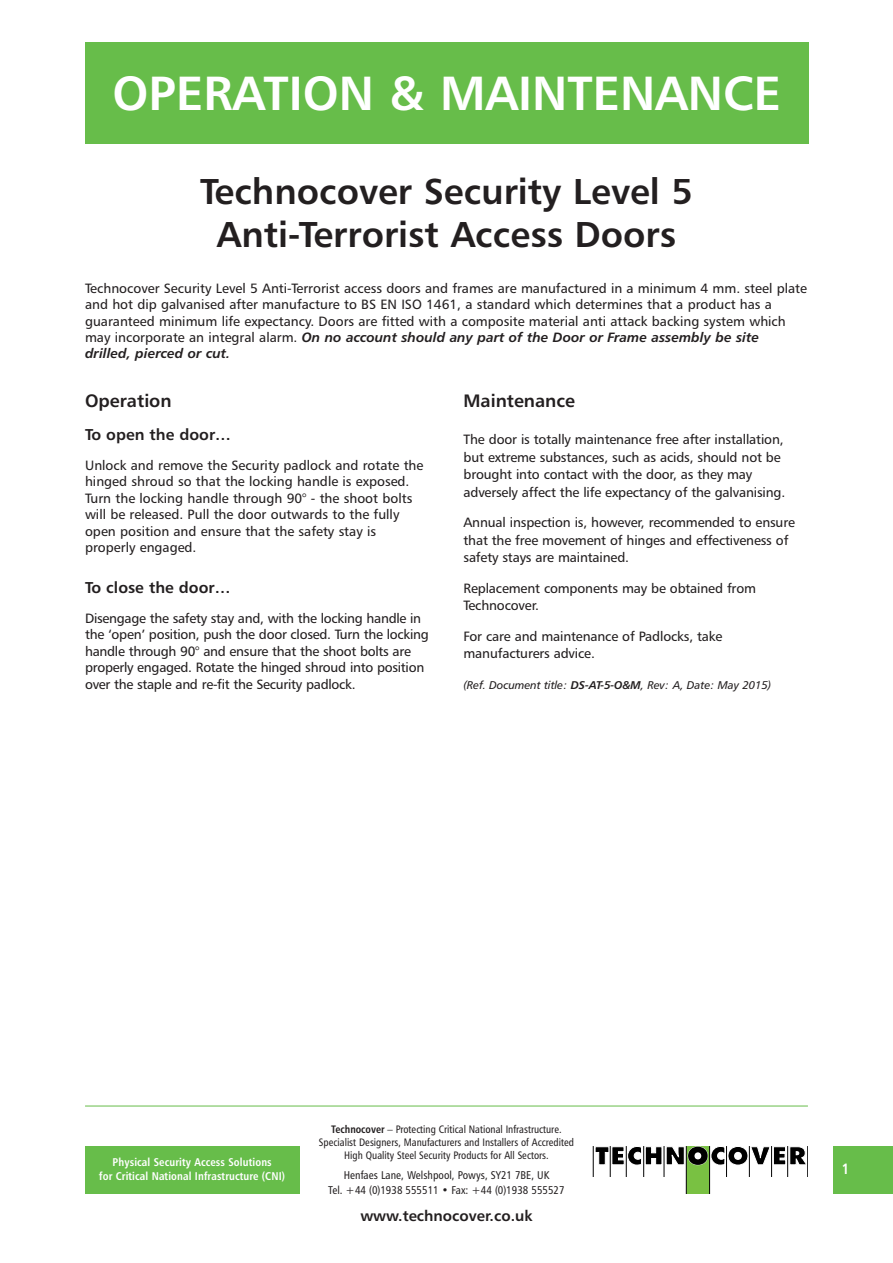
<style>
.page{position:relative;width:893px;height:1263px;background:#fff}
.page>*{position:absolute;margin:0;border:0;box-sizing:border-box;transform-origin:0 0}
.t1{font:48px "Humanist 777 BT Bold B";color:#fff}
.t2{font:36px/43.2px "Humanist 777 BT Bold B";color:#231f20;text-align:center}
.t3{font:18px "Humanist 777 BT Bold B";color:#231f20}
.t4{font:15.75px "Humanist 777 BT Bold B";color:#231f20}
.t5{font:15px "Humanist 777 BT Bold B";color:#231f20}
.t6{font:15px "Humanist 777 BT Bold Condensed B";color:#fff}
.t7{font:13.5px/16.4px "Humanist 777 BT Roman B";letter-spacing:-.01em;color:#231f20}
.t8{font:13.5px/16.2px "Humanist 777 BT Bold Italic B";color:#231f20}
.t9{font:11.25px/15.3px "Humanist 777 BT Roman Condensed B";color:#231f20;text-align:center}
.t10{font:11.25px/13.5px "Humanist 777 BT Bold Condensed B";letter-spacing:.01em;color:#fff;text-align:center}
.t11{font:11.25px "Humanist 777 BT Italic B";letter-spacing:-.01em;color:#231f20}
.t12{font:10.8px/12.9px "Humanist 777 BT Roman Condensed B";color:#231f20;text-align:center}
.s1{font-family:"Humanist 777 BT Roman B"}
.s2{font-family:"Humanist 777 BT Bold Italic B"}
.s3{font-family:"Humanist 777 BT Bold Condensed B"}
</style>
<div class="page">
<div style="left:833px;top:1146px;width:60px;height:48px;background:#67bd4a"></div>
<hr style="left:85px;top:1106px;width:723px;height:1px;background:#67bd4a">
<div style="left:85px;top:1146px;width:214px;height:48px;background:#67bd4a"></div>
<svg style="left:595px;top:1146px;width:211px;height:48px"></svg>
<hr style="left:593px;top:1146px;width:1px;height:31px;background:#000">
<hr style="left:610px;top:1146px;width:1px;height:31px;background:#000">
<hr style="left:626px;top:1146px;width:1px;height:31px;background:#000">
<hr style="left:643px;top:1146px;width:1px;height:31px;background:#000">
<hr style="left:664px;top:1146px;width:1px;height:31px;background:#000">
<hr style="left:686px;top:1146px;width:1px;height:48px;background:#000">
<hr style="left:807px;top:1146px;width:1px;height:31px;background:#000">
<hr style="left:709px;top:1146px;width:1px;height:48px;background:#000">
<hr style="left:726px;top:1146px;width:1px;height:31px;background:#000">
<hr style="left:749px;top:1146px;width:1px;height:31px;background:#000">
<hr style="left:771px;top:1146px;width:1px;height:31px;background:#000">
<hr style="left:787px;top:1146px;width:1px;height:31px;background:#000">
<div style="left:694px;top:1152px;width:7px;height:7px;background:#fff;border-radius:50%"></div>
<div style="left:85px;top:43px;width:724px;height:101px;background:#67bd4a"></div>
<h1 class="t1" style="left:113px;top:74px;width:670px">OPERATION &amp; MAINTENANCE</h1>
<h2 class="t2" style="left:200px;top:173px;width:494px">Technocover Security Level 5<br>Anti-Terrorist Access Doors</h2>
<p class="t7" style="left:85px;top:281px;width:724px">Technocover Security Level 5 Anti-Terrorist access doors and frames are manufactured in a minimum 4 mm. steel plate and hot dip galvanised after manufacture to BS EN ISO 1461, a standard which determines that a product has a guaranteed minimum life expectancy. Doors are fitted with a composite material anti attack backing system which</p>
<p class="t8" style="left:85px;top:330px;width:676px"><span class="s1">may incorporate an integral alarm.</span> On no account should any part of the Door or Frame assembly be site drilled, pierced or cut.</p>
<h3 class="t3" style="left:85px;top:394px;width:88px">Operation</h3>
<p class="t4" style="left:85px;top:428px;width:147px">To open the door…</p>
<p class="t7" style="left:85px;top:458px;width:340px">Unlock and remove the Security padlock and rotate the hinged shroud so that the locking handle is exposed.<br>Turn the locking handle through 90° - the shoot bolts will be released. Pull the door outwards to the fully open position and ensure that the safety stay is properly engaged.</p>
<p class="t4" style="left:85px;top:581px;width:147px">To close the door…</p>
<p class="t7" style="left:85px;top:611px;width:345px">Disengage the safety stay and, with the locking handle in the ‘open’ position, push the door closed. Turn the locking handle through 90° and ensure that the shoot bolts are properly engaged. Rotate the hinged shroud into position over the staple and re-fit the Security padlock.</p>
<h3 class="t3" style="left:463px;top:394px;width:113px">Maintenance</h3>
<p class="t7" style="left:463px;top:431px;width:323px;line-height:17.5px">The door is totally maintenance free after installation, but extreme substances, such as acids, should not be brought into contact with the door, as they may adversely affect the life expectancy of the galvanising.</p>
<p class="t7" style="left:463px;top:515px;width:333px;line-height:17.5px">Annual inspection is, however, recommended to ensure that the free movement of hinges and effectiveness of safety stays are maintained.</p>
<p class="t7" style="left:463px;top:580px;width:294px;line-height:17.5px">Replacement components may be obtained from<br>Technocover.</p>
<p class="t7" style="left:463px;top:628px;width:260px;line-height:17.5px">For care and maintenance of Padlocks, take manufacturers advice.</p>
<p class="t11" style="left:463px;top:680px;width:309px">(Ref. Document title: <span class="s2">DS-AT-5-O&amp;M</span>, Rev: A, Date: May 2015)</p>
<p class="t10" style="left:99px;top:1157px;width:187px">Physical Security Access Solutions<br>for Critical National Infrastructure (CNI)</p>
<p class="t12" style="left:319px;top:1124px;width:256px"><span class="s3">Technocover</span> – Protecting Critical National Infrastructure.<br>Specialist Designers, Manufacturers and Installers of Accredited<br>High Quality Steel Security Products for All Sectors.</p>
<p class="t9" style="left:328px;top:1168px;width:238px">Henfaes Lane, Welshpool, Powys, SY21 7BE, UK<br>Tel. +44 (0)1938 555511 • Fax: +44 (0)1938 555527</p>
<p class="t5" style="left:360px;top:1210px;width:174px">www.technocover.co.uk</p>
<p class="t6" style="left:842px;top:1163px;width:9px">1</p>
</div>
